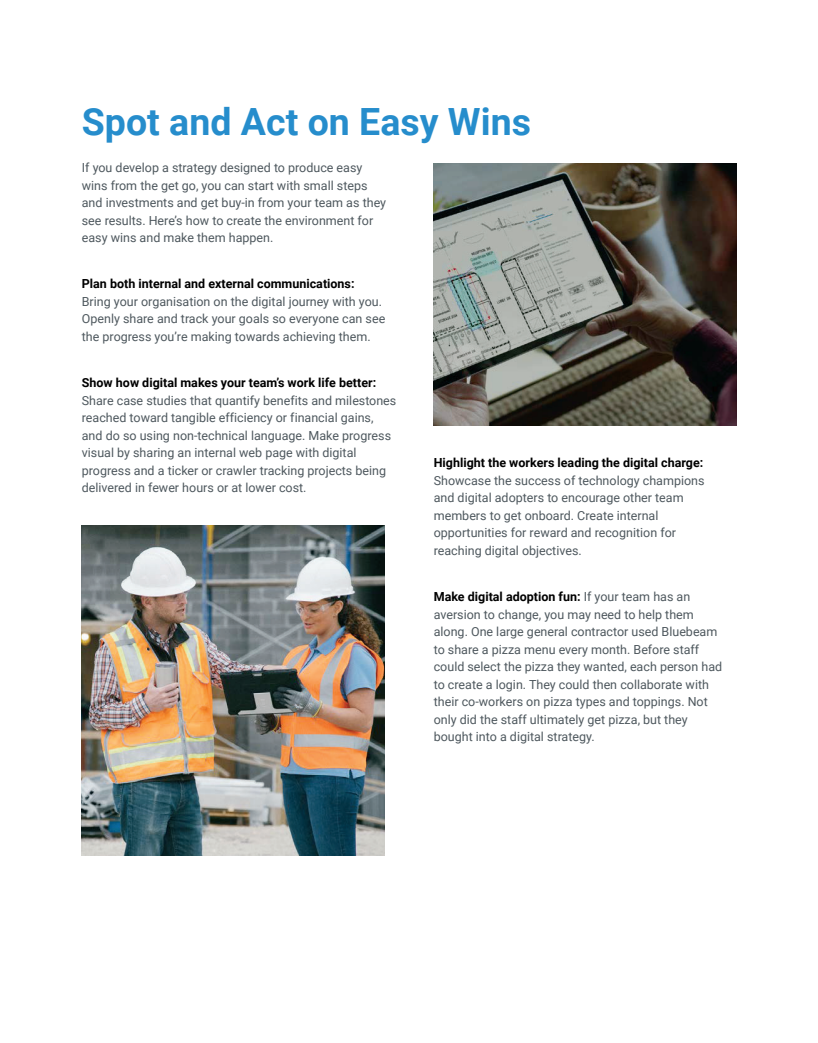
<style>
.page{position:relative;width:818px;height:1043px;background:#fff}
.page>*{position:absolute;margin:0;border:0;box-sizing:border-box;transform-origin:0 0}
.t1{font:700 37.5px "Roboto";color:#268dcc}
.t2{font:12.5px/17.5px "Roboto";color:#4e585e}
.t3{font:700 12.5px "Roboto";color:#000101}
.s1{font-weight:700;color:#000101}
</style>
<div class="page">
<img style="left:433px;top:163px;width:303px;height:263px">
<img style="left:82px;top:526px;width:302px;height:329px">
<h1 class="t1" style="left:82px;top:95px;width:450px">Spot and Act on Easy Wins</h1>
<p class="t2" style="left:82px;top:158px;width:306px">If you develop a strategy designed to produce easy wins from the get go, you can start with small steps and investments and get buy-in from your team as they see results. Here’s how to create the environment for easy wins and make them happen.</p>
<p class="t3" style="left:82px;top:275px;width:274px">Plan both internal and external communications:</p>
<p class="t2" style="left:82px;top:292px;width:305px">Bring your organisation on the digital journey with you.<br>Openly share and track your goals so everyone can see the progress you’re making towards achieving them.</p>
<p class="t3" style="left:82px;top:374px;width:296px">Show how digital makes your team’s work life better:</p>
<p class="t2" style="left:82px;top:391px;width:316px">Share case studies that quantify benefits and milestones reached toward tangible efficiency or financial gains, and do so using non-technical language. Make progress visual by sharing an internal web page with digital progress and a ticker or crawler tracking projects being delivered in fewer hours or at lower cost.</p>
<p class="t3" style="left:433px;top:454px;width:271px">Highlight the workers leading the digital charge:</p>
<p class="t2" style="left:433px;top:471px;width:272px">Showcase the success of technology champions and digital adopters to encourage other team members to get onboard. Create internal opportunities for reward and recognition for reaching digital objectives.</p>
<p class="t2" style="left:433px;top:587px;width:290px"><span class="s1">Make digital adoption fun:</span> If your team has an aversion to change, you may need to help them along. One large general contractor used Bluebeam to share a pizza menu every month. Before staff could select the pizza they wanted, each person had to create a login. They could then collaborate with their co-workers on pizza types and toppings. Not only did the staff ultimately get pizza, but they bought into a digital strategy.</p>
</div>
